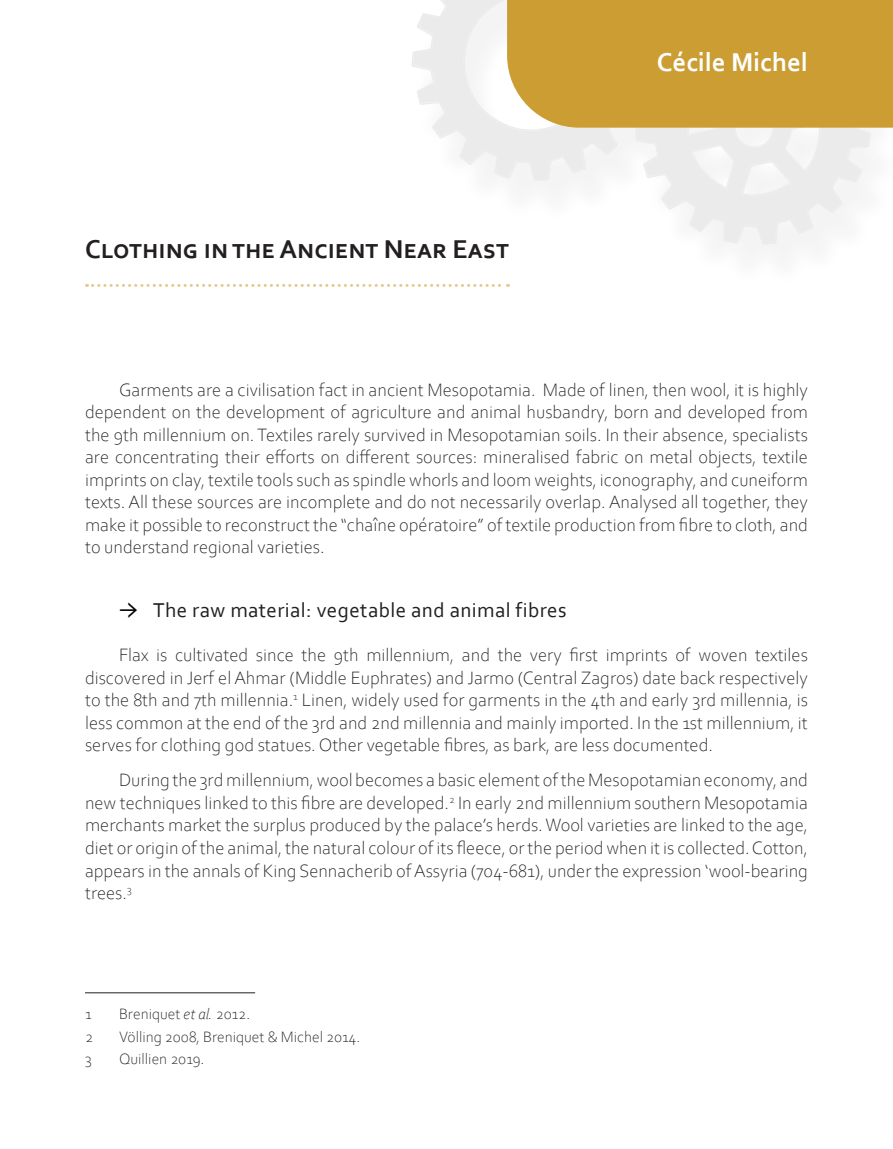
<style>
.page{position:relative;width:893px;height:1149px;background:#fff}
.page>*{position:absolute;margin:0;border:0;box-sizing:border-box;transform-origin:0 0}
.t1{font:700 27px "Corbel";color:#231f20}
.t2{font:700 27px "Corbel";color:#fff}
.t3{font:21px "Corbel";letter-spacing:.02em;color:#231f20}
.t4{font:300 18.75px/22.5px "Corbel";color:#231f20;text-align:justify}
.t5{font:300 15.75px "Corbel";color:#231f20}
.s1{font-family:"Hypatia Sans Pro";font-weight:600;font-size:28.35px;color:#000001}
.s2{font-style:italic}
</style>
<div class="page">
<svg style="left:413px;top:0;width:41px;height:138px;fill:#ecebeb"></svg>
<svg style="left:661px;top:128px;width:208px;height:115px;fill:#ececec"></svg>
<svg style="left:454px;top:0;width:366px;height:196px"></svg>
<div style="left:507px;top:0;width:386px;height:128px;background:#cb9d32"></div>
<svg style="left:87px;top:284px;width:421px;height:3px"></svg>
<hr style="left:85px;top:992px;width:170px;height:1px;background:#231f20">
<h1 class="t1" style="left:85px;top:232px;width:425px">Clothing in the Ancient Near East</h1>
<h1 class="t2" style="left:657px;top:46px;width:153px">Cécile Michel</h1>
<p class="t4" style="left:85px;top:377px;width:724px;text-indent:34px">Garments are a civilisation fact in ancient Mesopotamia. Made of linen, then wool, it is highly dependent on the development of agriculture and animal husbandry, born and developed from the 9th millennium on. Textiles rarely survived in Mesopotamian soils. In their absence, specialists are concentrating their efforts on different sources: mineralised fabric on metal objects, textile imprints on clay, textile tools such as spindle whorls and loom weights, iconography, and cuneiform texts. All these sources are incomplete and do not necessarily overlap. Analysed all together, they make it possible to reconstruct the “chaîne opératoire” of textile production from fibre to cloth, and to understand regional varieties.</p>
<p class="t3" style="left:119px;top:597px;width:449px"><span class="s1">→</span> The raw material: vegetable and animal fibres</p>
<p class="t4" style="left:85px;top:642px;width:724px;text-indent:34px">Flax is cultivated since the 9th millennium, and the very first imprints of woven textiles discovered in Jerf el Ahmar (Middle Euphrates) and Jarmo (Central Zagros) date back respectively to the 8th and 7th millennia.<sup>1</sup> Linen, widely used for garments in the 4th and early 3rd millennia, is less common at the end of the 3rd and 2nd millennia and mainly imported. In the 1st millennium, it serves for clothing god statues. Other vegetable fibres, as bark, are less documented.</p>
<p class="t4" style="left:85px;top:768px;width:724px;text-indent:34px">During the 3rd millennium, wool becomes a basic element of the Mesopotamian economy, and new techniques linked to this fibre are developed.<sup>2</sup> In early 2nd millennium southern Mesopotamia merchants market the surplus produced by the palace’s herds. Wool varieties are linked to the age, diet or origin of the animal, the natural colour of its fleece, or the period when it is collected. Cotton, appears in the annals of King Sennacherib of Assyria (704-681), under the expression ‘wool-bearing trees.<sup>3</sup></p>
<p class="t5" style="left:85px;top:1003px;width:8px">1</p>
<p class="t5" style="left:119px;top:1003px;width:133px">Breniquet <span class="s2">et al.</span> 2012.</p>
<p class="t5" style="left:85px;top:1025px;width:10px">2</p>
<p class="t5" style="left:119px;top:1025px;width:243px">Völling 2008, Breniquet &amp; Michel 2014.</p>
<p class="t5" style="left:85px;top:1048px;width:8px">3</p>
<p class="t5" style="left:119px;top:1048px;width:87px">Quillien 2019.</p>
</div>
